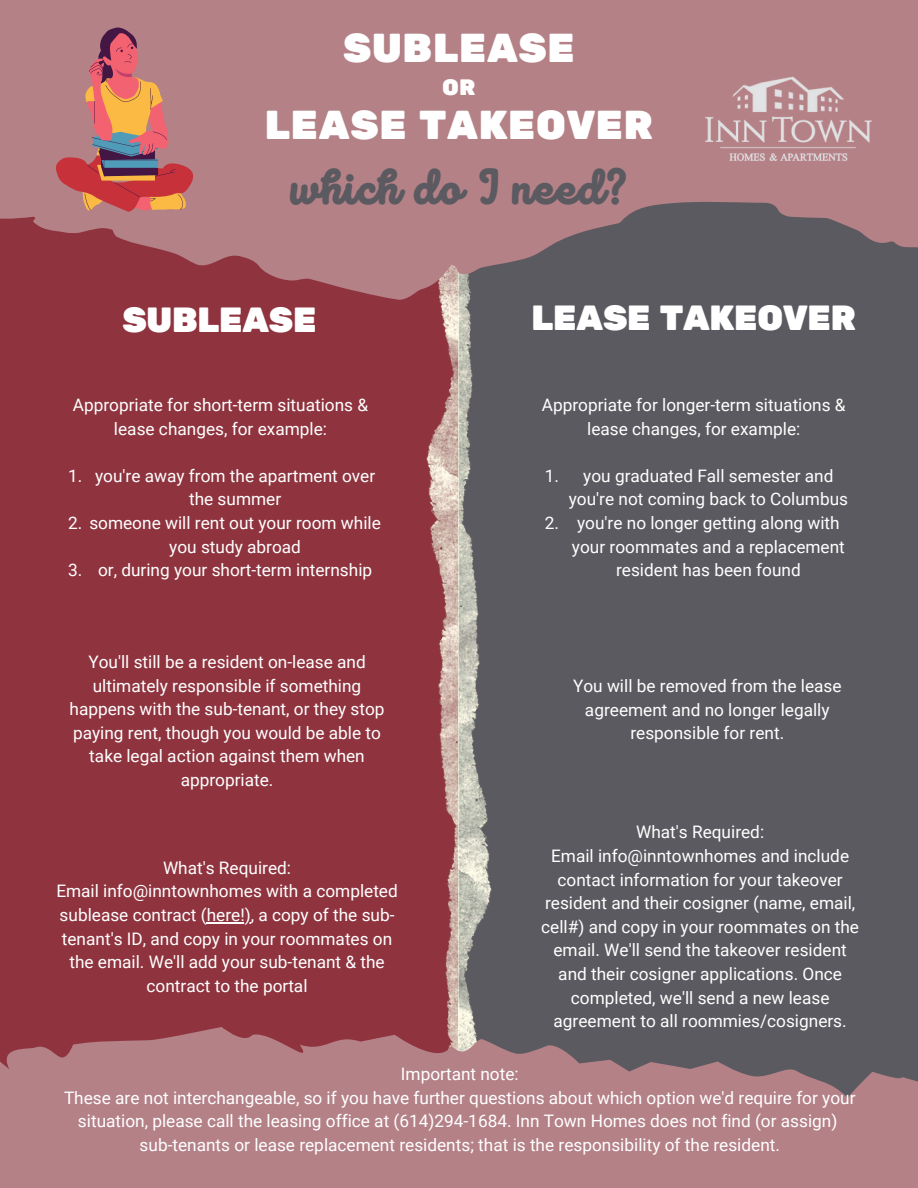
<style>
.page{position:relative;width:918px;height:1188px;background:#8f343f}
.page>*{position:absolute;margin:0;border:0;box-sizing:border-box;transform-origin:0 0}
.t1{font:900 48.15px "Intro Script";color:#5b5a60}
.t2{font:40.2px "Rubik One";color:#fff}
.t3{font:34.8px "Rubik One";letter-spacing:-.025em;color:#fff}
.t4{font:22.2px "Rubik One";color:#fff}
.t5{font:17.25px/23.7px "Roboto";color:#fff;text-align:center}
</style>
<div class="page">
<img style="left:426px;top:300px;width:33px;height:727px">
<div style="left:459px;top:0;width:459px;height:1188px;background:#5b5a60"></div>
<svg style="left:0;top:0;width:918px;height:300px;fill:#b48187"></svg>
<svg style="left:0;top:1027px;width:918px;height:161px;fill:#b48187"></svg>
<img style="left:700px;top:76px;width:177px;height:86px">
<svg style="left:55px;top:26px;width:138px;height:186px;background:#bb726f"></svg>
<hr style="left:207px;top:922px;width:44px;height:1px;background:#fff">
<h2 class="t2" style="left:343px;top:25px;width:234px">SUBLEASE</h2>
<p class="t4" style="left:442px;top:74px;width:35px">OR</p>
<h2 class="t2" style="left:265px;top:101px;width:390px">LEASE TAKEOVER</h2>
<h1 class="t1" style="left:290px;top:168px;width:339px">which do I need?</h1>
<h3 class="t3" style="left:122px;top:299px;width:196px">SUBLEASE</h3>
<h3 class="t3" style="left:531px;top:298px;width:327px">LEASE TAKEOVER</h3>
<p class="t5" style="left:73px;top:393px;width:297px">Appropriate for short-term situations &amp; lease changes, for example:</p>
<p class="t5" style="left:68px;top:464px;width:16px">1.</p>
<p class="t5" style="left:95px;top:464px;width:282px">you're away from the apartment over the summer</p>
<p class="t5" style="left:68px;top:511px;width:314px">2. someone will rent out your room while</p>
<p class="t5" style="left:169px;top:535px;width:133px">you study abroad</p>
<p class="t5" style="left:98px;top:559px;width:276px">or, during your short-term internship</p>
<p class="t5" style="left:68px;top:559px;width:16px">3.</p>
<p class="t5" style="left:70px;top:650px;width:317px">You'll still be a resident on-lease and ultimately responsible if something happens with the sub-tenant, or they stop paying rent, though you would be able to take legal action against them when appropriate.</p>
<p class="t5" style="left:542px;top:393px;width:305px">Appropriate for longer-term situations &amp; lease changes, for example:</p>
<p class="t5" style="left:545px;top:464px;width:16px">1.</p>
<p class="t5" style="left:545px;top:511px;width:16px">2.</p>
<p class="t5" style="left:569px;top:464px;width:281px">you graduated Fall semester and you're not coming back to Columbus you're no longer getting along with your roommates and a replacement resident has been found</p>
<p class="t5" style="left:573px;top:674px;width:270px">You will be removed from the lease agreement and no longer legally responsible for rent.</p>
<p class="t5" style="left:541px;top:821px;width:319px">What's Required:<br>Email info@inntownhomes and include contact information for your takeover resident and their cosigner (name, email, cell#) and copy in your roommates on the email. We'll send the takeover resident and their cosigner applications. Once completed, we'll send a new lease agreement to all roommies/cosigners.</p>
<p class="t5" style="left:64px;top:1062px;width:793px">Important note:<br>These are not interchangeable, so if you have further questions about which option we'd require for your situation, please call the leasing office at (614)294-1684. Inn Town Homes does not find (or assign) sub-tenants or lease replacement residents; that is the responsibility of the resident.</p>
<p class="t5" style="left:56px;top:856px;width:343px">What's Required:<br>Email info@inntownhomes with a completed sublease contract (here!), a copy of the sub&shy;tenant's ID, and copy in your roommates on the email. We'll add your sub-tenant &amp; the contract to the portal</p>
</div>
